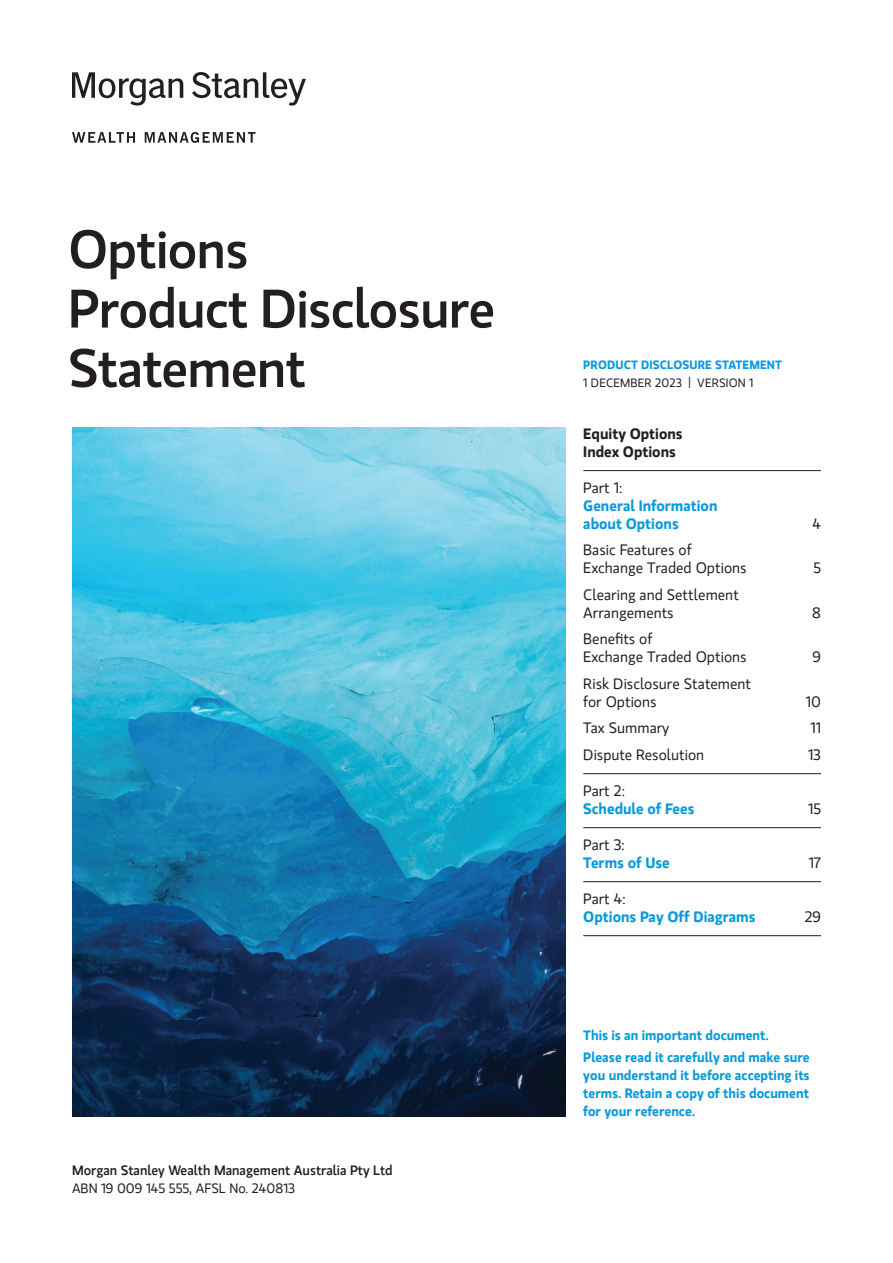
<style>
.page{position:relative;width:893px;height:1263px;background:#fff}
.page>*{position:absolute;margin:0;border:0;box-sizing:border-box;transform-origin:0 0}
.t1{font:500 54px/59.4px "MS Gloriola II Std";letter-spacing:-.02em;color:#231f20}
.t2{font:15px/18px "MS Gloriola II Std";color:#231f20}
.t3{font:700 15px/18px "MS Gloriola II Std";color:#089ad9}
.t4{font:700 15px/18px "MS Gloriola II Std";color:#231f20}
.t5{font:700 13.5px/18px "MS Gloriola II Std";color:#089ad9}
.t6{font:500 13.5px "MS Gloriola II Std";color:#231f20}
.t7{font:13.5px "MS Gloriola II Std";color:#231f20}
.t8{font:700 12px "MS Gloriola II Std";letter-spacing:.01em;color:#089ad9}
.t9{font:12px "MS Gloriola II Std";letter-spacing:.01em;color:#231f20}
</style>
<div class="page">
<svg style="left:72px;top:72px;width:234px;height:34px"></svg>
<svg style="left:72px;top:132px;width:63px;height:11px"></svg>
<svg style="left:145px;top:132px;width:110px;height:11px"></svg>
<hr style="left:583px;top:470px;width:238px;height:1px;background:#231f20">
<hr style="left:583px;top:773px;width:238px;height:1px;background:#231f20">
<hr style="left:583px;top:827px;width:238px;height:1px;background:#231f20">
<hr style="left:583px;top:881px;width:238px;height:1px;background:#231f20">
<hr style="left:583px;top:935px;width:238px;height:1px;background:#231f20">
<img style="left:72px;top:428px;width:493px;height:688px">
<h1 class="t1" style="left:68px;top:218px;width:429px">Options<br>Product Disclosure<br>Statement</h1>
<p class="t6" style="left:72px;top:1160px;width:322px">Morgan Stanley Wealth Management Australia Pty Ltd</p>
<p class="t7" style="left:72px;top:1179px;width:225px">ABN 19 009 145 555, AFSL No. 240813</p>
<p class="t8" style="left:583px;top:356px;width:200px">PRODUCT DISCLOSURE STATEMENT</p>
<p class="t9" style="left:583px;top:375px;width:172px">1 DECEMBER 2023 | VERSION 1</p>
<p class="t4" style="left:583px;top:424px;width:101px">Equity Options<br>Index Options</p>
<p class="t2" style="left:583px;top:478px;width:41px">Part 1:</p>
<p class="t3" style="left:583px;top:496px;width:136px">General Information about Options</p>
<p class="t2" style="left:583px;top:541px;width:165px">Basic Features of<br>Exchange Traded Options</p>
<p class="t2" style="left:583px;top:585px;width:157px">Clearing and Settlement<br>Arrangements</p>
<p class="t2" style="left:583px;top:630px;width:165px">Benefits of<br>Exchange Traded Options</p>
<p class="t2" style="left:583px;top:674px;width:169px">Risk Disclosure Statement for Options</p>
<p class="t2" style="left:812px;top:514px;width:10px">4</p>
<p class="t2" style="left:813px;top:559px;width:9px">5</p>
<p class="t2" style="left:812px;top:603px;width:10px">8</p>
<p class="t2" style="left:812px;top:648px;width:10px">9</p>
<p class="t2" style="left:806px;top:692px;width:17px">10</p>
<p class="t2" style="left:583px;top:719px;width:88px">Tax Summary</p>
<p class="t2" style="left:810px;top:719px;width:12px">11</p>
<p class="t2" style="left:583px;top:745px;width:123px">Dispute Resolution</p>
<p class="t2" style="left:808px;top:745px;width:14px">13</p>
<p class="t2" style="left:583px;top:781px;width:43px">Part 2:</p>
<p class="t3" style="left:583px;top:799px;width:113px">Schedule of Fees</p>
<p class="t2" style="left:808px;top:799px;width:14px">15</p>
<p class="t2" style="left:583px;top:835px;width:43px">Part 3:</p>
<p class="t3" style="left:583px;top:853px;width:88px">Terms of Use</p>
<p class="t2" style="left:809px;top:853px;width:14px">17</p>
<p class="t2" style="left:583px;top:889px;width:44px">Part 4:</p>
<p class="t3" style="left:583px;top:907px;width:174px">Options Pay Off Diagrams</p>
<p class="t2" style="left:805px;top:907px;width:18px">29</p>
<p class="t5" style="left:583px;top:1023px;width:228px;line-height:22.5px">This is an important document.<br>Please read it carefully and make sure</p>
<p class="t5" style="left:583px;top:1066px;width:228px;text-align:justify">you understand it before accepting its terms. Retain a copy of this document for your reference.</p>
</div>
